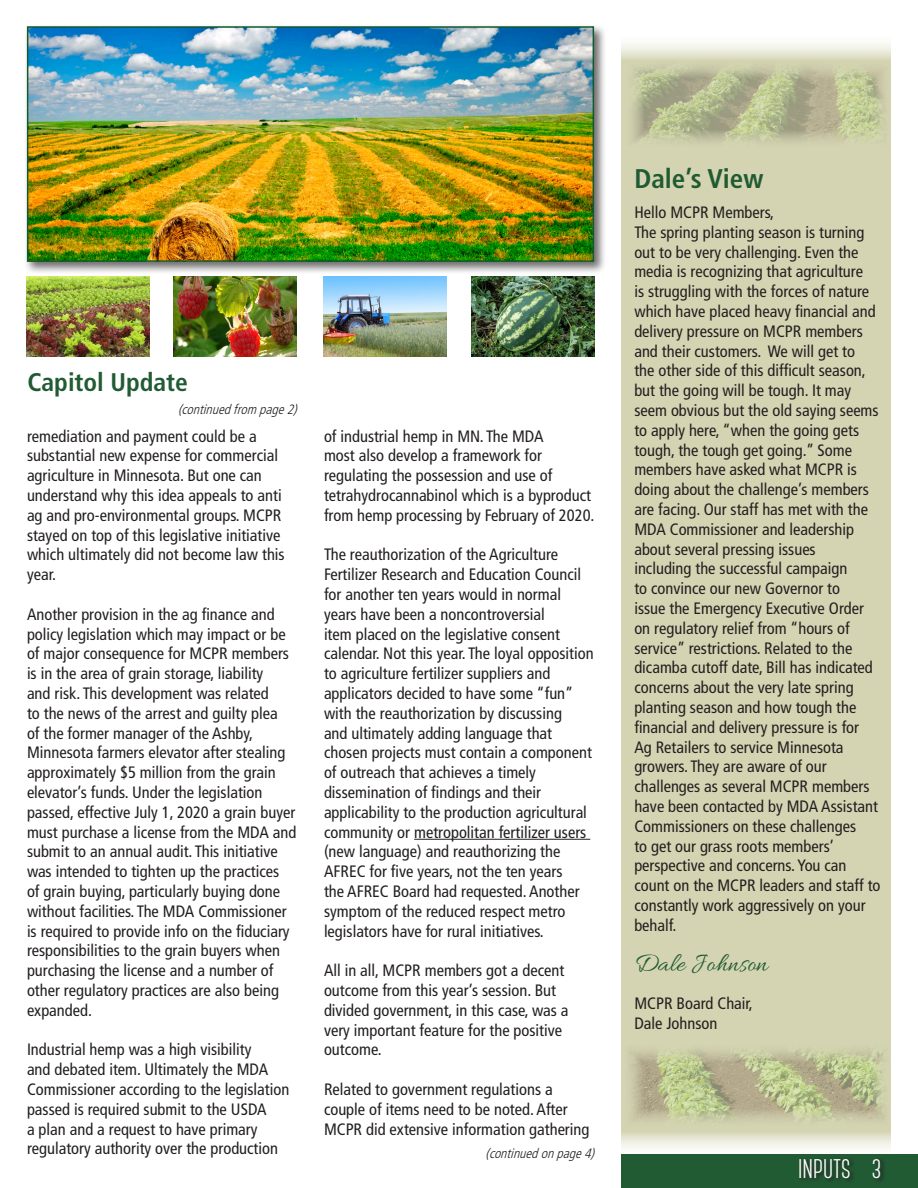
<style>
.page{position:relative;width:918px;height:1188px;background:#fff}
.page>*{position:absolute;margin:0;border:0;box-sizing:border-box;transform-origin:0 0}
.t1{font:27px "Allura";color:#215b33}
.t2{font:700 condensed 27px "Frutiger LT Std";color:#215b33}
.t3{font:700 27px "Canter";color:#fff}
.t4{font:700 condensed 25.5px "Frutiger LT Std";color:#215b33}
.Main_body_copy{font:condensed 16.5px/19.8px "Frutiger LT Std";color:#231f20}
.t5{font:italic 300 condensed 13.5px "Frutiger LT Std";color:#231f20}
</style>
<div class="page">
<div style="left:621px;top:1154px;width:297px;height:34px;background:#215b33"></div>
<svg style="left:800px;top:1159px;width:84px;height:22px;fill:#214e2f"></svg>
<div style="left:621px;top:34px;width:270px;height:1124px;background:#d4d4b2"></div>
<img style="left:630px;top:1049px;width:255px;height:73px">
<img style="left:622px;top:56px;width:269px;height:86px">
<hr style="left:414px;top:839px;width:176px;height:1px;background:#231f20">
<div style="left:24px;top:23px;width:583px;height:251px;background:#231f20;opacity:.65"></div>
<img style="left:30px;top:29px;width:561px;height:230px">
<div style="left:27px;top:26px;width:567px;height:236px;border:2px solid #115a2e"></div>
<img style="left:173px;top:277px;width:124px;height:80px">
<img style="left:324px;top:277px;width:123px;height:80px">
<img style="left:27px;top:277px;width:123px;height:80px">
<img style="left:472px;top:277px;width:122px;height:80px">
<p class="t4" style="left:27px;top:367px;width:162px">Capitol Update</p>
<p class="t5" style="left:178px;top:402px;width:124px">(continuedfrom page2)</p>
<p class="Main_body_copy" style="left:27px;top:426px;width:259px">remediation and payment could be a substantial new expense for commercial agriculture in Minnesota. But one can understand why this idea appeals to anti ag and pro-environmental groups. MCPR stayed on top of this legislative initiative which ultimately did not become law this year.</p>
<p class="Main_body_copy" style="left:27px;top:604px;width:271px">Another provision in the ag finance and policy legislation which may impact or be of major consequence for MCPR members is in the area of grain storage, liability<br>and risk. This development was related<br>to the news of the arrest and guilty plea<br>of the former manager of the Ashby, Minnesota farmers elevator after stealing approximately $5 million from the grain elevator’s funds. Under the legislation passed, effective July 1, 2020 a grain buyer must purchase a license from the MDA and submit to an annual audit. This initiative was intended to tighten up the practices<br>of grain buying, particularly buying done without facilities. The MDA Commissioner is required to provide info on the fiduciary responsibilities to the grain buyers when purchasing the license and a number of other regulatory practices are also being expanded.</p>
<p class="Main_body_copy" style="left:27px;top:1040px;width:264px">Industrial hemp was a high visibility<br>and debated item. Ultimately the MDA Commissioner according to the legislation passed is required submit to the USDA<br>a plan and a request to have primary regulatory authority over the production</p>
<p class="Main_body_copy" style="left:324px;top:426px;width:272px">of industrial hemp in MN. The MDA<br>most also develop a framework for regulating the possession and use of tetrahydrocannabinol which is a byproduct from hemp processing by February of 2020.</p>
<p class="Main_body_copy" style="left:324px;top:545px;width:271px">The reauthorization of the Agriculture Fertilizer Research and Education Council for another ten years would in normal years have been a noncontroversial<br>item placed on the legislative consent calendar. Not this year. The loyal opposition to agriculture fertilizer suppliers and applicators decided to have some “fun” with the reauthorization by discussing<br>and ultimately adding language that chosen projects must contain a component of outreach that achieves a timely dissemination of findings and their applicability to the production agricultural community or metropolitan fertilizer users (new language) and reauthorizing the AFREC for five years, not the ten years<br>the AFREC Board had requested. Another symptom of the reduced respect metro legislators have for rural initiatives.</p>
<p class="Main_body_copy" style="left:324px;top:961px;width:246px">All in all, MCPR members got a decent outcome from this year’s session. But divided government, in this case, was a very important feature for the positive outcome.</p>
<p class="Main_body_copy" style="left:324px;top:1080px;width:267px">Related to government regulations a couple of items need to be noted. After<br>MCPR did extensive information gathering</p>
<p class="t5" style="left:486px;top:1146px;width:114px">(continuedonpage4)</p>
<p class="t2" style="left:634px;top:163px;width:131px">Dale’s View</p>
<p class="Main_body_copy" style="left:634px;top:202px;width:141px">Hello MCPR Members,</p>
<p class="Main_body_copy" style="left:634px;top:222px;width:248px">The spring planting season is turning out to be very challenging. Even the media is recognizing that agriculture<br>is struggling with the forces of nature which have placed heavy financial and delivery pressure on MCPR members and their customers. We will get to<br>the other side of this difficult season, but the going will be tough. It may seem obvious but the old saying seems to apply here, “when the going gets tough, the tough get going.” Some members have asked what MCPR is doing about the challenge’s members are facing. Our staff has met with the MDA Commissioner and leadership about several pressing issues<br>including the successful campaign<br>to convince our new Governor to<br>issue the Emergency Executive Order on regulatory relief from “hours of service” restrictions. Related to the dicamba cutoff date, Bill has indicated concerns about the very late spring planting season and how tough the financial and delivery pressure is for Ag Retailers to service Minnesota growers. They are aware of our challenges as several MCPR members have been contacted by MDA Assistant Commissioners on these challenges<br>to get our grass roots members’ perspective and concerns. You can count on the MCPR leaders and staff to constantly work aggressively on your behalf.</p>
<p class="t1" style="left:634px;top:948px;width:135px">Dale Johnson</p>
<p class="Main_body_copy" style="left:634px;top:994px;width:120px">MCPR Board Chair,</p>
<p class="Main_body_copy" style="left:634px;top:1014px;width:85px">Dale Johnson</p>
<h1 class="t3" style="left:798px;top:1155px;width:85px">INPUTS 3</h1>
</div>
